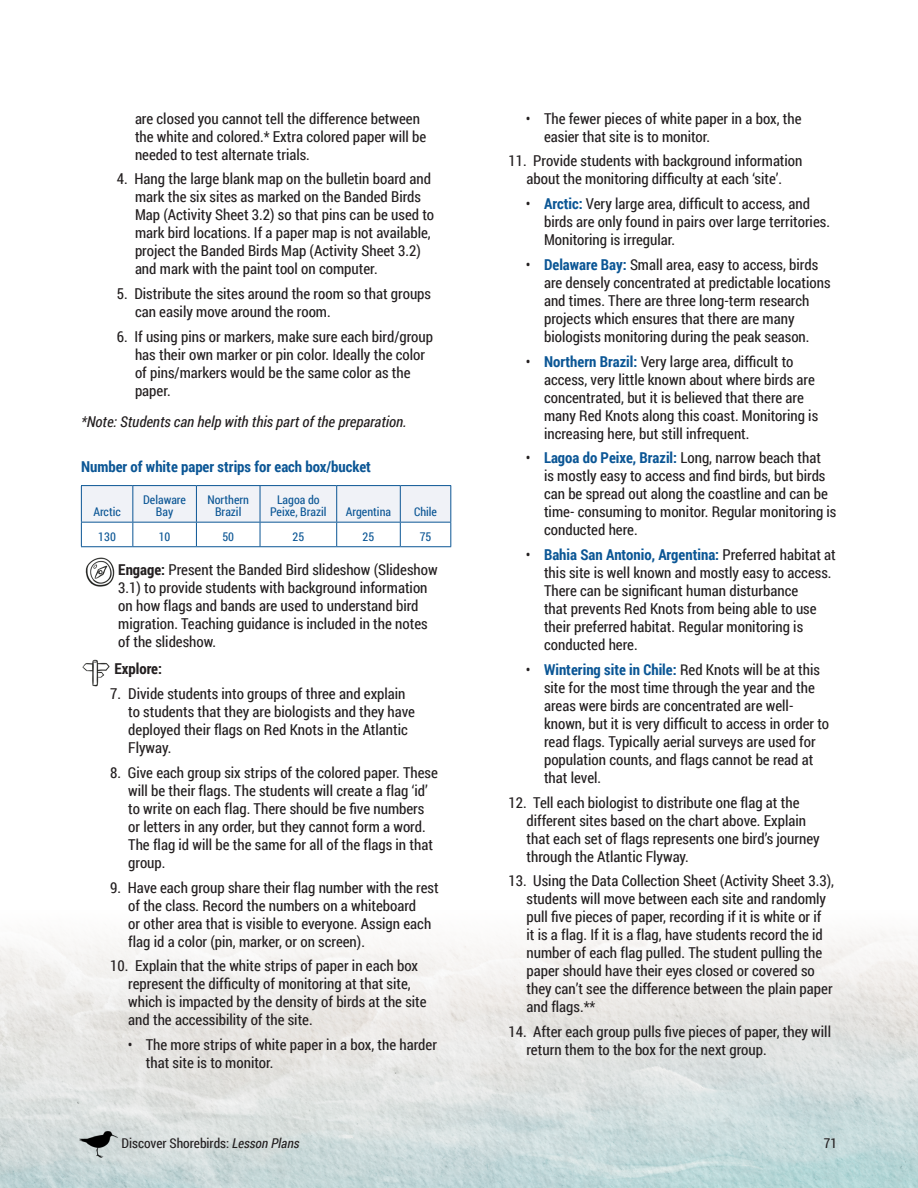
<style>
.page{position:relative;width:918px;height:1188px;background:#fff}
.page>*{position:absolute;margin:0;border:0;box-sizing:border-box;transform-origin:0 0}
.t1{font:15px/18px "Roboto Condensed";color:#231f20}
.t2{font:italic 15px "Roboto Condensed";color:#231f20}
.t3{font:700 15px "Roboto Condensed";color:#0b5695}
.number_bullet{font:700 15px "Roboto Condensed";color:#231f20}
.t4{font:13.5px "Roboto Condensed";color:#231f20}
.t5{font:12px/12px "Roboto Condensed";color:#0b5695;text-align:center}
.s1{font-weight:700}
.s2{font-weight:700;color:#0b5695}
.s3{font-style:italic}
</style>
<div class="page">
<img style="left:0;top:931px;width:918px;height:257px">
<img style="left:80px;top:1131px;width:38px;height:27px">
<hr style="left:81px;top:485px;width:52px;height:1px;background:#0b5695">
<hr style="left:133px;top:485px;width:63px;height:1px;background:#0b5695">
<hr style="left:196px;top:485px;width:64px;height:1px;background:#0b5695">
<hr style="left:260px;top:485px;width:77px;height:1px;background:#0b5695">
<hr style="left:337px;top:485px;width:63px;height:1px;background:#0b5695">
<hr style="left:400px;top:485px;width:51px;height:1px;background:#0b5695">
<svg style="left:81px;top:486px;width:370px;height:61px"></svg>
<img style="left:85px;top:557px;width:30px;height:30px">
<img style="left:82px;top:659px;width:28px;height:28px">
<p class="t1" style="left:135px;top:109px;width:293px">are closed you cannot tell the difference between the white and colored.* Extra colored paper will be needed to test alternate trials.</p>
<p class="t1" style="left:135px;top:170px;width:301px;text-indent:-18px">4. Hang the large blank map on the bulletin board and mark the six sites as marked on the Banded Birds Map (Activity Sheet 3.2) so that pins can be used to mark bird locations. If a paper map is not available, project the Banded Birds Map (Activity Sheet 3.2) and mark with the paint tool on computer.</p>
<p class="t1" style="left:135px;top:284px;width:298px;text-indent:-18px">5. Distribute the sites around the room so that groups can easily move around the room.</p>
<p class="t1" style="left:135px;top:327px;width:300px;text-indent:-18px">6. If using pins or markers, make sure each bird/group has their own marker or pin color. Ideally the color of pins/markers would be the same color as the paper.</p>
<p class="t2" style="left:81px;top:412px;width:327px">*Note: Students can help with this part of the preparation.</p>
<p class="t3" style="left:81px;top:457px;width:292px">Number of white paper strips for each box/bucket</p>
<p class="t5" style="left:93px;top:505px;width:29px">Arctic</p>
<p class="t5" style="left:143px;top:493px;width:44px">Delaware<br>Bay</p>
<p class="t5" style="left:207px;top:493px;width:43px">Northern<br>Brazil</p>
<p class="t5" style="left:270px;top:493px;width:58px">Lagoa do<br>Peixe, Brazil</p>
<p class="t5" style="left:346px;top:505px;width:47px">Argentina</p>
<p class="t5" style="left:414px;top:505px;width:25px">Chile</p>
<p class="t5" style="left:98px;top:530px;width:19px">130</p>
<p class="t5" style="left:159px;top:530px;width:13px">10</p>
<p class="t5" style="left:222px;top:530px;width:13px">50</p>
<p class="t5" style="left:293px;top:530px;width:13px">25</p>
<p class="t5" style="left:363px;top:530px;width:13px">25</p>
<p class="t5" style="left:420px;top:530px;width:13px">75</p>
<p class="t1" style="left:118px;top:560px;width:321px"><span class="s1">Engage:</span> Present the Banded Bird slideshow (Slideshow 3.1) to provide students with background information on how flags and bands are used to understand bird migration. Teaching guidance is included in the notes of the slideshow.</p>
<p class="number_bullet" style="left:114px;top:658px;width:49px">Explore:</p>
<p class="t1" style="left:128px;top:684px;width:288px;text-indent:-18px">7. Divide students into groups of three and explain to students that they are biologists and they have deployed their flags on Red Knots in the Atlantic Flyway.</p>
<p class="t1" style="left:128px;top:763px;width:311px;text-indent:-18px">8. Give each group six strips of the colored paper. These will be their flags. The students will create a flag ‘id’ to write on each flag. There should be five numbers or letters in any order, but they cannot form a word.<br>The flag id will be the same for all of the flags in that group.</p>
<p class="t1" style="left:128px;top:878px;width:312px;text-indent:-18px">9. Have each group share their flag number with the rest of the class. Record the numbers on a whiteboard<br>or other area that is visible to everyone. Assign each flag id a color (pin, marker, or on screen).</p>
<p class="t1" style="left:128px;top:956px;width:300px;text-indent:-18px">10. Explain that the white strips of paper in each box represent the difficulty of monitoring at that site, which is impacted by the density of birds at the site and the accessibility of the site.</p>
<p class="t1" style="left:146px;top:1035px;width:293px;text-indent:-18px">• The more strips of white paper in a box, the harder that site is to monitor.</p>
<p class="t1" style="left:544px;top:109px;width:259px;text-indent:-18px">• The fewer pieces of white paper in a box, the easier that site is to monitor.</p>
<p class="t1" style="left:508px;top:152px;width:296px;text-align:center">11. Provide students with background information about the monitoring difficulty at each ‘site’.</p>
<p class="t1" style="left:544px;top:194px;width:287px;text-indent:-18px">• <span class="s2">Arctic:</span> Very large area, difficult to access, and birds are only found in pairs over large territories.<br>Monitoring is irregular.</p>
<p class="t1" style="left:544px;top:255px;width:288px;text-indent:-18px">• <span class="s2">Delaware Bay:</span> Small area, easy to access, birds are densely concentrated at predictable locations and times. There are three long-term research projects which ensures that there are many biologists monitoring during the peak season.</p>
<p class="t1" style="left:544px;top:352px;width:276px;text-indent:-18px">• <span class="s2">Northern Brazil:</span> Very large area, difficult to access, very little known about where birds are concentrated, but it is believed that there are many Red Knots along this coast. Monitoring is increasing here, but still infrequent.</p>
<p class="t1" style="left:544px;top:449px;width:294px;text-indent:-18px">• <span class="s2">Lagoa do Peixe, Brazil:</span> Long, narrow beach that<br>is mostly easy to access and find birds, but birds can be spread out along the coastline and can be time- consuming to monitor. Regular monitoring is conducted here.</p>
<p class="t1" style="left:544px;top:545px;width:293px;text-indent:-18px">• <span class="s2">Bahia San Antonio, Argentina:</span> Preferred habitat at this site is well known and mostly easy to access.<br>There can be significant human disturbance<br>that prevents Red Knots from being able to use their preferred habitat. Regular monitoring is conducted here.</p>
<p class="t1" style="left:544px;top:660px;width:287px;text-indent:-18px">• <span class="s2">Wintering site in Chile:</span> Red Knots will be at this site for the most time through the year and the areas were birds are concentrated are well&shy;known, but it is very difficult to access in order to read flags. Typically aerial surveys are used for population counts, and flags cannot be read at that level.</p>
<p class="t1" style="left:526px;top:793px;width:295px;text-indent:-18px">12. Tell each biologist to distribute one flag at the different sites based on the chart above. Explain that each set of flags represents one bird’s journey through the Atlantic Flyway.</p>
<p class="t1" style="left:526px;top:872px;width:309px;text-indent:-18px">13. Using the Data Collection Sheet (Activity Sheet 3.3), students will move between each site and randomly pull five pieces of paper, recording if it is white or if<br>it is a flag. If it is a flag, have students record the id number of each flag pulled. The student pulling the paper should have their eyes closed or covered so they can’t see the difference between the plain paper and flags.**</p>
<p class="t1" style="left:526px;top:1022px;width:306px;text-indent:-18px">14. After each group pulls five pieces of paper, they will return them to the box for the next group.</p>
<p class="t4" style="left:122px;top:1134px;width:179px">Discover Shorebirds: <span class="s3">Lesson Plans</span></p>
<p class="t4" style="left:824px;top:1134px;width:15px">71</p>
</div>
